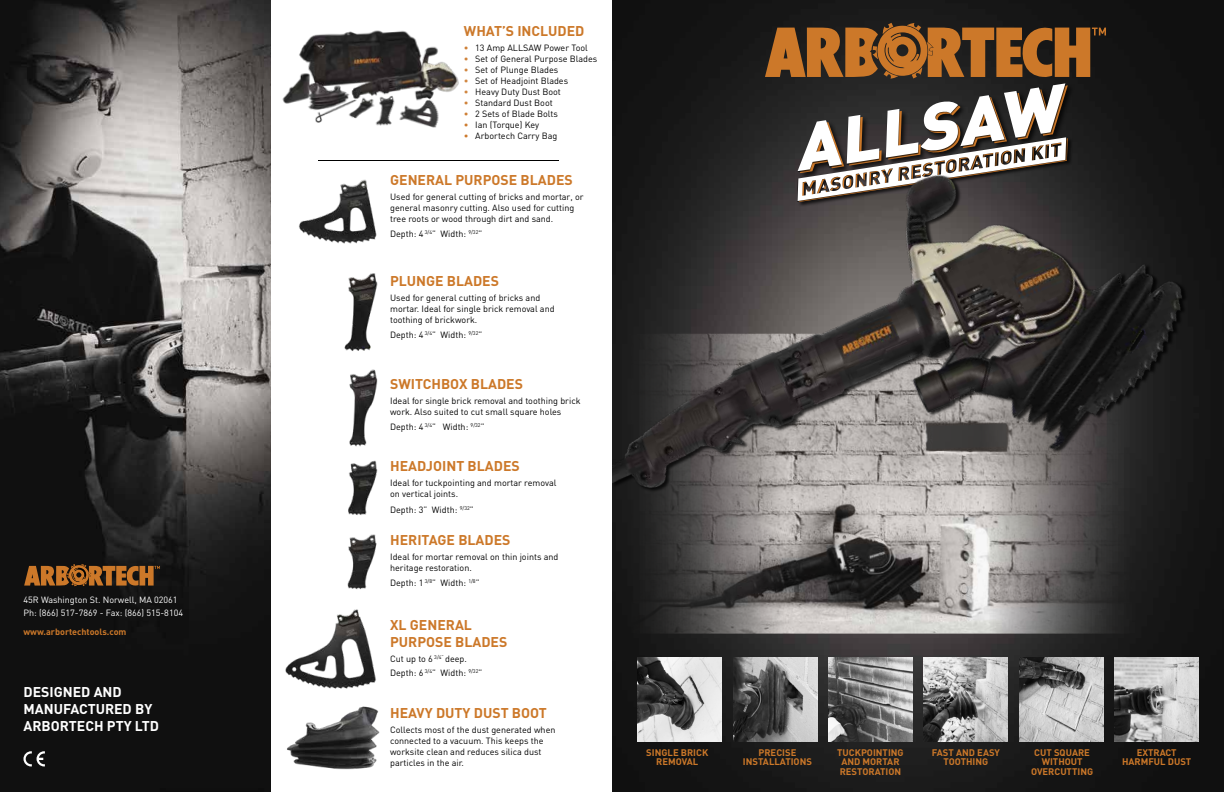
<style>
.page{position:relative;width:1224px;height:792px;background:#fff}
.page>*{position:absolute;margin:0;border:0;box-sizing:border-box;transform-origin:0 0}
.t1{font:700 14px/16.8px "DIN";color:#cc7829}
.t2{font:700 14px/16.8px "DIN";color:#fff}
.t3{font:700 9.4px/9.4px "DIN";color:#cc7829;text-align:center}
.t4{font:9px/11px "DIN";color:#000}
.t5{font:9px/13.2px "DIN";color:#fff}
.t6{font:700 9px "DIN";color:#cc7829}
.s1{color:#cc7829}
</style>
<div class="page">
<img style="left:0;top:0;width:270px;height:792px">
<img style="left:612px;top:0;width:612px;height:792px">
<svg style="left:23px;top:751px;width:22px;height:15px"></svg>
<svg style="left:24px;top:564px;width:136px;height:23px;background:#7f4d1f"></svg>
<img style="left:344px;top:273px;width:34px;height:78px">
<img style="left:349px;top:369px;width:29px;height:78px">
<img style="left:348px;top:460px;width:30px;height:55px">
<img style="left:347px;top:534px;width:30px;height:56px">
<img style="left:267px;top:601px;width:109px;height:94px">
<img style="left:299px;top:179px;width:78px;height:65px">
<img style="left:287px;top:706px;width:93px;height:64px">
<hr style="left:318px;top:160px;width:241px;height:1px;background:#000">
<img style="left:733px;top:658px;width:84px;height:84px">
<img style="left:638px;top:658px;width:84px;height:84px">
<img style="left:924px;top:658px;width:84px;height:84px">
<img style="left:1115px;top:658px;width:84px;height:84px">
<img style="left:1019px;top:658px;width:84px;height:84px">
<img style="left:828px;top:658px;width:84px;height:84px">
<svg style="left:765px;top:23px;width:341px;height:64px;background:#7b4e23"></svg>
<img style="left:612px;top:87px;width:612px;height:557px">
<svg style="left:235px;top:0;width:36px;height:179px;background:#5e5a57"></svg>
<img style="left:256px;top:21px;width:203px;height:118px">
<p class="t5" style="left:23px;top:593px;width:161px">45R Washington St. Norwell, MA 02061<br>Ph: (866) 517-7869 - Fax: (866) 515-8104</p>
<p class="t6" style="left:23px;top:626px;width:104px">www.arbortechtools.com</p>
<h1 class="t2" style="left:23px;top:683px;width:137px">DESIGNED AND<br>MANUFACTURED BY<br>ARBORTECH PTY LTD</h1>
<h1 class="t1" style="left:464px;top:22px;width:122px">WHAT’S INCLUDED</h1>
<p class="t4" style="left:464px;top:42px;width:125px"><span class="s1">•</span> 13 Amp ALLSAW Power Tool</p>
<p class="t4" style="left:464px;top:53px;width:135px"><span class="s1">•</span> Set of General Purpose Blades</p>
<p class="t4" style="left:464px;top:64px;width:96px"><span class="s1">•</span> Set of Plunge Blades</p>
<p class="t4" style="left:464px;top:75px;width:106px"><span class="s1">•</span> Set of Headjoint Blades</p>
<p class="t4" style="left:464px;top:86px;width:99px"><span class="s1">•</span> Heavy Duty Dust Boot</p>
<p class="t4" style="left:464px;top:97px;width:90px"><span class="s1">•</span> Standard Dust Boot</p>
<p class="t4" style="left:464px;top:108px;width:96px"><span class="s1">•</span> 2 Sets of Blade Bolts</p>
<p class="t4" style="left:464px;top:119px;width:77px"><span class="s1">•</span> Ian (Torque) Key</p>
<p class="t4" style="left:464px;top:130px;width:95px"><span class="s1">•</span> Arbortech Carry Bag</p>
<h1 class="t1" style="left:390px;top:171px;width:184px">GENERAL PURPOSE BLADES</h1>
<p class="t4" style="left:390px;top:191px;width:195px">Used for general cutting of bricks and mortar, or general masonry cutting. Also used for cutting tree roots or wood through dirt and sand.</p>
<p class="t4" style="left:390px;top:228px;width:94px">Depth: 4 <sup>3/4</sup>” Width: <sup>9/32</sup>”</p>
<h1 class="t1" style="left:390px;top:272px;width:110px">PLUNGE BLADES</h1>
<p class="t4" style="left:390px;top:292px;width:166px">Used for general cutting of bricks and mortar. Ideal for single brick removal and toothing of brickwork.</p>
<p class="t4" style="left:390px;top:329px;width:94px">Depth: 4 <sup>3/4</sup>” Width: <sup>9/32</sup>”</p>
<h1 class="t1" style="left:390px;top:375px;width:134px">SWITCHBOX BLADES</h1>
<p class="t4" style="left:390px;top:395px;width:192px">Ideal for single brick removal and toothing brick work. Also suited to cut small square holes</p>
<p class="t4" style="left:390px;top:421px;width:96px">Depth: 4 <sup>3/4</sup>” Width: <sup>9/32</sup>”</p>
<h1 class="t1" style="left:390px;top:457px;width:131px">HEADJOINT BLADES</h1>
<p class="t4" style="left:390px;top:478px;width:168px">Ideal for tuckpointing and mortar removal on vertical joints.</p>
<p class="t4" style="left:390px;top:504px;width:85px">Depth: 3” Width: <sup>9/32</sup>”</p>
<h1 class="t1" style="left:390px;top:531px;width:122px">HERITAGE BLADES</h1>
<p class="t4" style="left:390px;top:551px;width:170px">Ideal for mortar removal on thin joints and heritage restoration.</p>
<p class="t4" style="left:390px;top:578px;width:91px">Depth: 1 <sup>3/8</sup>” Width: <sup>1/8</sup>”</p>
<h1 class="t1" style="left:390px;top:616px;width:119px">XL GENERAL<br>PURPOSE BLADES</h1>
<p class="t4" style="left:390px;top:652px;width:94px;line-height:13.6px">Cut up to 6 <sup>3/4”</sup> deep.<br>Depth: 6 <sup>3/4</sup>” Width: <sup>9/32</sup>”</p>
<h1 class="t1" style="left:390px;top:704px;width:158px">HEAVY DUTY DUST BOOT</h1>
<p class="t4" style="left:390px;top:724px;width:167px">Collects most of the dust generated when connected to a vacuum. This keeps the worksite clean and reduces silica dust particles in the air.</p>
<p class="t3" style="left:646px;top:747px;width:64px">SINGLE BRICK<br>REMOVAL</p>
<p class="t3" style="left:932px;top:747px;width:69px">FAST AND EASY<br>TOOTHING</p>
<p class="t3" style="left:1122px;top:747px;width:71px">EXTRACT<br>HARMFUL DUST</p>
<p class="t3" style="left:743px;top:747px;width:71px">PRECISE<br>INSTALLATIONS</p>
<p class="t3" style="left:837px;top:747px;width:68px;text-align:left">TUCKPOINTING<br>AND MORTAR<br>RESTORATION</p>
<p class="t3" style="left:1031px;top:747px;width:64px">CUT SQUARE<br>WITHOUT<br>OVERCUTTING</p>
</div>
